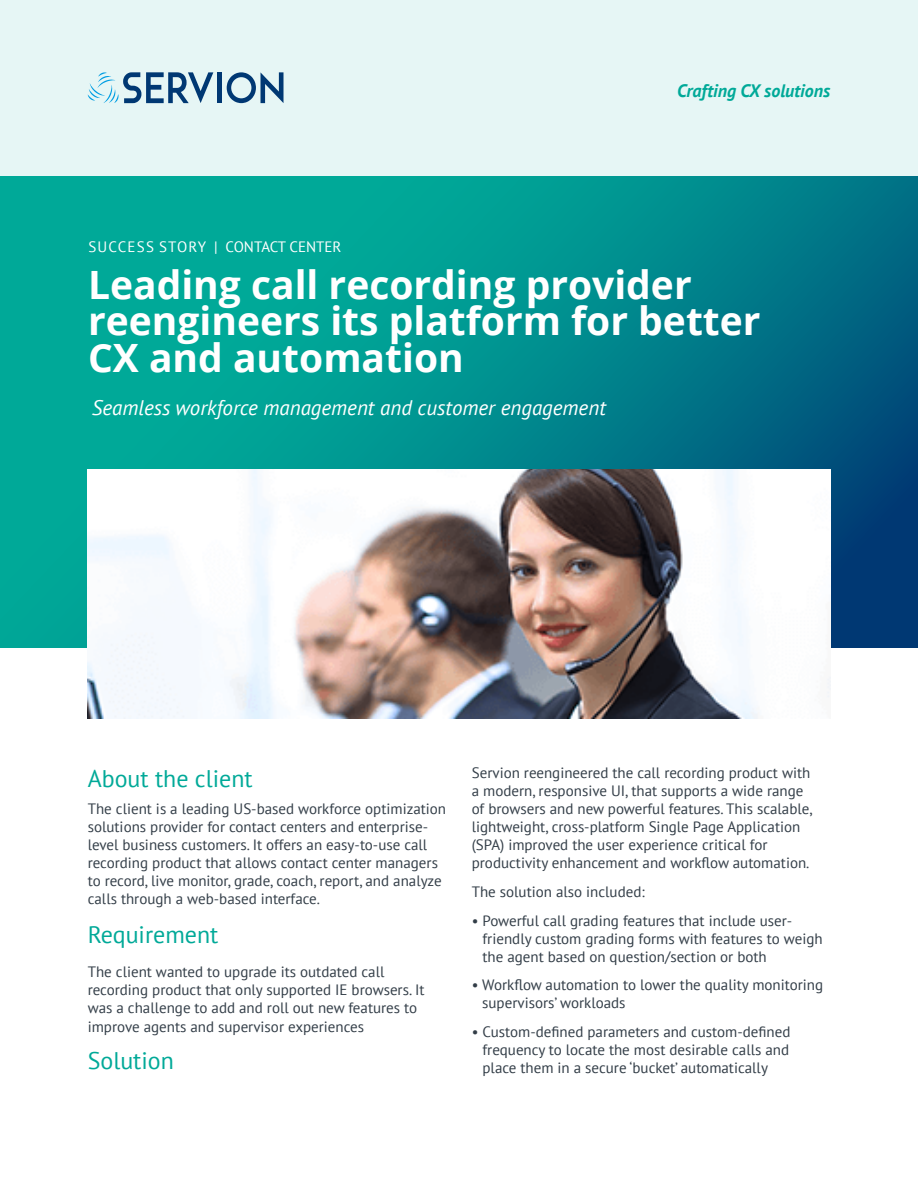
<style>
.page{position:relative;width:918px;height:1188px;background:#fff}
.page>*{position:absolute;margin:0;border:0;box-sizing:border-box;transform-origin:0 0}
.t1{font:700 39px/36.6px "Open Sans";color:#fff}
.Head_1{font:24px "PT Sans";color:#00a998}
.t2{font:italic 21px "PT Sans";color:#fff}
.Body_Copy{font:italic 700 18px "PT Sans";color:#00a998}
.t3{font:15px/18px "PT Sans";color:#333e48}
.Body_Copy-2{font:15px/18px "PT Sans";color:#323d47}
.t4{font:15px "PT Sans";color:#fff}
</style>
<div class="page">
<svg style="left:0;top:176px;width:918px;height:472px;background:#008e8f"></svg>
<div style="left:0;top:0;width:918px;height:176px;background:#e6f6f5"></div>
<img style="left:88px;top:470px;width:742px;height:248px">
<svg style="left:227px;top:72px;width:57px;height:31px"></svg>
<hr style="left:218px;top:72px;width:4px;height:31px;background:#003873">
<svg style="left:88px;top:72px;width:125px;height:31px"></svg>
<p class="t4" style="left:88px;top:237px;width:255px">SUCCESS STORY | CONTACT CENTER</p>
<p class="Body_Copy" style="left:677px;top:79px;width:155px">Crafting CX solutions</p>
<p class="t1" style="left:88px;top:265px;width:605px">Leading call recording provider</p>
<p class="t1" style="left:88px;top:302px;width:674px">reengineers its platform for better<br>CX and automation</p>
<p class="t2" style="left:92px;top:395px;width:516px">Seamless workforce management and customer engagement</p>
<p class="Head_1" style="left:88px;top:763px;width:166px">About the client</p>
<p class="t3" style="left:88px;top:799px;width:360px">The client is a leading US-based workforce optimization solutions provider for contact centers and enterprise&shy;level business customers. It offers an easy-to-use call recording product that allows contact center managers to record, live monitor, grade, coach, report, and analyze calls through a web-based interface.</p>
<p class="Head_1" style="left:88px;top:919px;width:132px">Requirement</p>
<p class="t3" style="left:88px;top:962px;width:338px">The client wanted to upgrade its outdated call recording product that only supported IE browsers. It was a challenge to add and roll out new features to</p>
<p class="t3" style="left:88px;top:1018px;width:278px">improve agents and supervisor experiences</p>
<p class="Head_1" style="left:88px;top:1045px;width:88px">Solution</p>
<p class="t3" style="left:472px;top:763px;width:343px">Servion reengineered the call recording product with a modern, responsive UI, that supports a wide range of browsers and new powerful features. This scalable, lightweight, cross-platform Single Page Application (SPA) improved the user experience critical for productivity enhancement and workflow automation.</p>
<p class="Body_Copy-2" style="left:472px;top:882px;width:175px">The solution also included:</p>
<p class="Body_Copy-2" style="left:483px;top:911px;width:342px;text-indent:-11px">• Powerful call grading features that include user&shy;friendly custom grading forms with features to weigh the agent based on question/section or both</p>
<p class="Body_Copy-2" style="left:482px;top:976px;width:342px;text-indent:-10px">• Workflow automation to lower the quality monitoring supervisors’ workloads</p>
<p class="Body_Copy-2" style="left:483px;top:1023px;width:309px;text-align:justify;text-indent:-11px">• Custom-defined parameters and custom-defined frequency to locate the most desirable calls and place them in a secure ‘bucket’ automatically</p>
</div>
